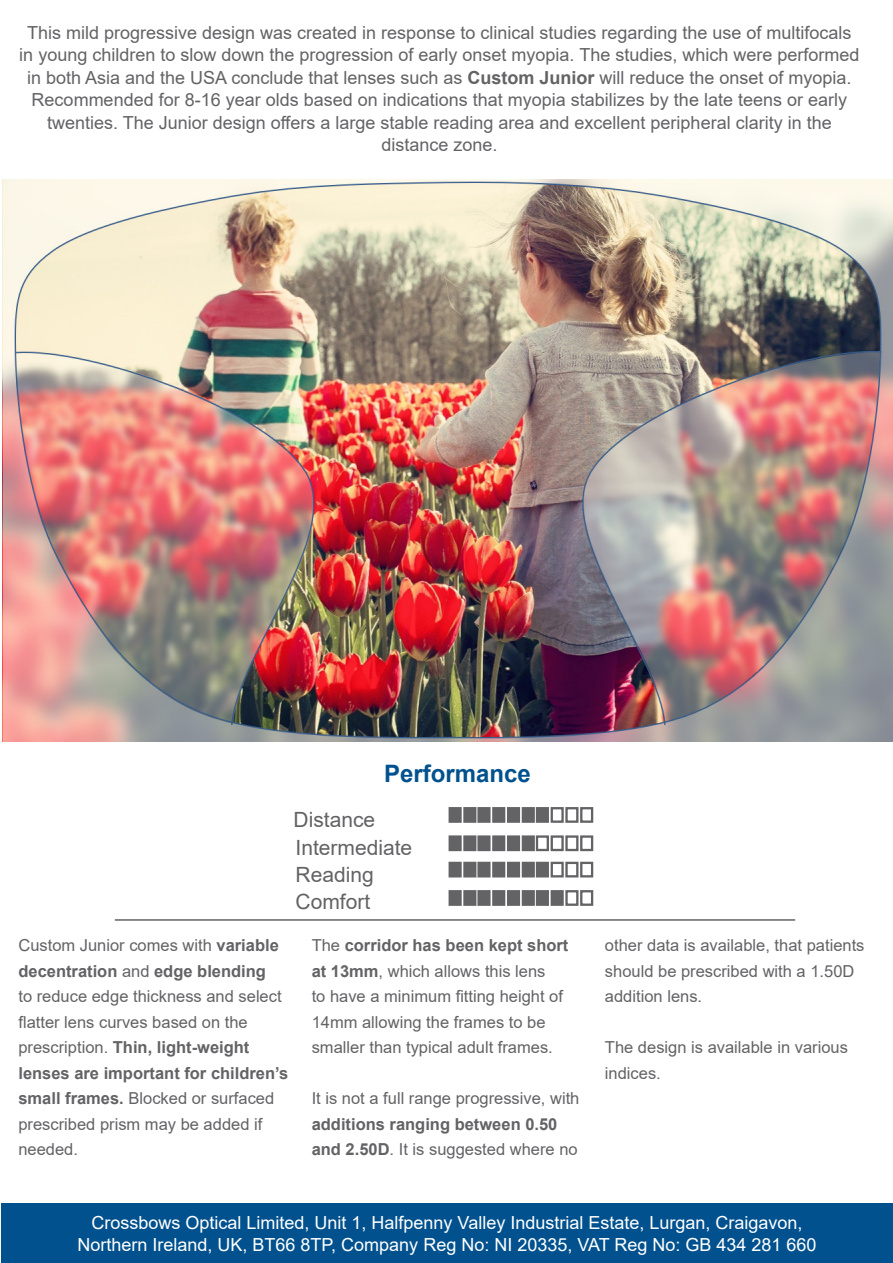
<style>
.page{position:relative;width:893px;height:1263px;background:#fff}
.page>*{position:absolute;margin:0;border:0;box-sizing:border-box;transform-origin:0 0}
.t1{font:700 24px "Arial";color:#00518e}
.t2{font:21px "Arial";color:#636366}
.t3{font:18px/22.5px "Arial";color:#636366;text-align:center}
.t4{font:18px "Arial";color:#fff}
.t5{font:16.5px/25.5px "Arial";color:#636366}
.s1{font-weight:700}
</style>
<div class="page">
<div style="left:449px;top:807px;width:13px;height:16px;background:#636366;border:2px solid #636366"></div>
<div style="left:463px;top:807px;width:13px;height:16px;background:#636366;border:2px solid #636366"></div>
<div style="left:477px;top:807px;width:14px;height:16px;background:#636366;border:2px solid #636366"></div>
<div style="left:492px;top:807px;width:13px;height:16px;background:#636366;border:2px solid #636366"></div>
<div style="left:507px;top:807px;width:13px;height:16px;background:#636366"></div>
<div style="left:522px;top:807px;width:13px;height:16px;background:#636366;border:2px solid #636366"></div>
<div style="left:536px;top:807px;width:13px;height:16px;background:#636366;border:2px solid #636366"></div>
<div style="left:551px;top:807px;width:13px;height:16px;background:#fff;border:2px solid #636366"></div>
<div style="left:565px;top:807px;width:13px;height:16px;background:#fff;border:2px solid #636366"></div>
<div style="left:580px;top:807px;width:13px;height:16px;background:#fff;border:2px solid #636366"></div>
<div style="left:449px;top:835px;width:13px;height:16px;background:#636366;border:2px solid #636366"></div>
<div style="left:463px;top:835px;width:13px;height:16px;background:#636366;border:2px solid #636366"></div>
<div style="left:477px;top:835px;width:14px;height:16px;background:#636366;border:2px solid #636366"></div>
<div style="left:492px;top:835px;width:13px;height:16px;background:#636366;border:2px solid #636366"></div>
<div style="left:507px;top:835px;width:13px;height:16px;background:#636366"></div>
<div style="left:522px;top:835px;width:13px;height:16px;background:#636366;border:2px solid #636366"></div>
<div style="left:536px;top:835px;width:13px;height:16px;background:#fff;border:2px solid #636366"></div>
<div style="left:551px;top:835px;width:13px;height:16px;background:#fff;border:2px solid #636366"></div>
<div style="left:565px;top:835px;width:13px;height:16px;background:#fff;border:2px solid #636366"></div>
<div style="left:580px;top:835px;width:13px;height:16px;background:#fff;border:2px solid #636366"></div>
<div style="left:449px;top:862px;width:13px;height:15px;background:#636366;border:2px solid #636366"></div>
<div style="left:463px;top:862px;width:13px;height:15px;background:#636366;border:2px solid #636366"></div>
<div style="left:477px;top:862px;width:14px;height:15px;background:#636366;border:2px solid #636366"></div>
<div style="left:492px;top:862px;width:13px;height:15px;background:#636366;border:2px solid #636366"></div>
<div style="left:507px;top:862px;width:13px;height:15px;background:#636366"></div>
<div style="left:522px;top:862px;width:13px;height:15px;background:#636366;border:2px solid #636366"></div>
<div style="left:536px;top:862px;width:13px;height:15px;background:#636366"></div>
<div style="left:551px;top:862px;width:13px;height:15px;background:#fff;border:2px solid #636366"></div>
<div style="left:565px;top:862px;width:13px;height:15px;background:#fff;border:2px solid #636366"></div>
<div style="left:580px;top:862px;width:13px;height:15px;background:#fff;border:2px solid #636366"></div>
<div style="left:449px;top:890px;width:13px;height:16px;background:#636366;border:2px solid #636366"></div>
<div style="left:463px;top:890px;width:13px;height:16px;background:#636366;border:2px solid #636366"></div>
<div style="left:477px;top:890px;width:14px;height:16px;background:#636366;border:2px solid #636366"></div>
<div style="left:492px;top:890px;width:13px;height:16px;background:#636366;border:2px solid #636366"></div>
<div style="left:507px;top:890px;width:13px;height:16px;background:#636366;border:2px solid #636366"></div>
<div style="left:522px;top:890px;width:13px;height:16px;background:#636366;border:2px solid #636366"></div>
<div style="left:536px;top:890px;width:13px;height:16px;background:#636366;border:2px solid #636366"></div>
<div style="left:551px;top:890px;width:13px;height:16px;background:#636366;border:2px solid #636366"></div>
<div style="left:565px;top:890px;width:13px;height:16px;background:#fff;border:2px solid #636366"></div>
<div style="left:580px;top:890px;width:13px;height:16px;background:#fff;border:2px solid #636366"></div>
<img style="left:2px;top:180px;width:891px;height:561px">
<div style="left:1px;top:1203px;width:892px;height:60px;background:#00518e"></div>
<hr style="left:115px;top:919px;width:680px;height:2px;background:#636366">
<p class="t3" style="left:19px;top:21px;width:842px">This mild progressive design was created in response to clinical studies regarding the use of multifocals in young children to slow down the progression of early onset myopia. The studies, which were performed in both Asia and the USA conclude that lenses such as <span class="s1">Custom Junior</span> will reduce the onset of myopia.<br>Recommended for 8-16 year olds based on indications that myopia stabilizes by the late teens or early twenties. The Junior design offers a large stable reading area and excellent peripheral clarity in the distance zone.</p>
<p class="t1" style="left:384px;top:757px;width:148px">Performance</p>
<p class="t2" style="left:294px;top:806px;width:83px">Distance</p>
<p class="t2" style="left:295px;top:833px;width:118px">Intermediate</p>
<p class="t2" style="left:295px;top:860px;width:80px">Reading</p>
<p class="t2" style="left:295px;top:887px;width:76px">Comfort</p>
<p class="t5" style="left:18px;top:932px;width:271px">Custom Junior comes with <span class="s1">variable decentration</span> and <span class="s1">edge blending<br></span>to reduce edge thickness and select flatter lens curves based on the prescription. <span class="s1">Thin, light-weight lenses are important for children’s small frames.</span> Blocked or surfaced prescribed prism may be added if needed.</p>
<p class="t5" style="left:312px;top:932px;width:258px">The <span class="s1">corridor has been kept short at 13mm</span>, which allows this lens<br>to have a minimum fitting height of<br>14mm allowing the frames to be smaller than typical adult frames.</p>
<p class="t5" style="left:312px;top:1085px;width:269px">It is not a full range progressive, with <span class="s1">additions ranging between 0.50 and 2.50D</span>. It is suggested where no</p>
<p class="t5" style="left:605px;top:932px;width:261px">other data is available, that patients should be prescribed with a 1.50D addition lens.</p>
<p class="t5" style="left:605px;top:1034px;width:245px">The design is available in various indices.</p>
<p class="t4" style="left:92px;top:1210px;width:712px">Crossbows Optical Limited, Unit 1, Halfpenny Valley Industrial Estate, Lurgan, Craigavon,</p>
<p class="t4" style="left:77px;top:1232px;width:741px">Northern Ireland, UK, BT66 8TP, Company Reg No: NI 20335, VAT Reg No: GB 434 281 660</p>
</div>
